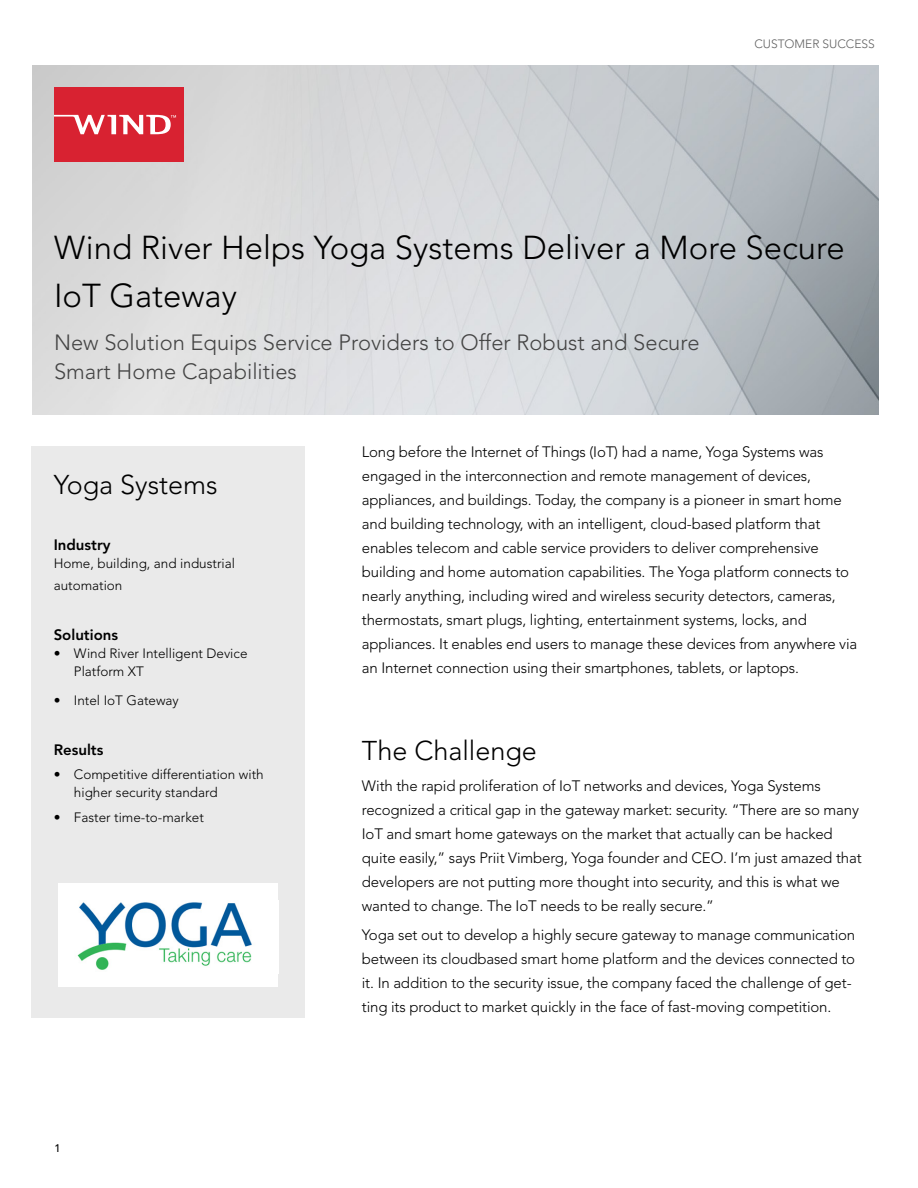
<style>
.page{position:relative;width:918px;height:1188px;background:#fff}
.page>*{position:absolute;margin:0;border:0;box-sizing:border-box;transform-origin:0 0}
.t1{font:300 32.85px/47.5px "Avenir LT Std";color:#000}
.t2{font:300 27px "Avenir LT Std";color:#000}
.t3{font:300 21.9px/29.2px "Avenir LT Std";color:#444}
.t4{font:300 15px/24px "Avenir LT Std";letter-spacing:-.01em;color:#000}
.t5{font:800 15px "Avenir LT Std";color:#000}
.t6{font:300 13.5px/18px "Avenir LT Std";color:#000}
.t7{font:300 12px "Avenir LT Std";color:#606060}
.t8{font:500 10.95px "Avenir LT Std";color:#000}
</style>
<div class="page">
<div style="left:31px;top:446px;width:274px;height:571px;background:#eaeaea"></div>
<img style="left:32px;top:66px;width:847px;height:349px">
<div style="left:54px;top:87px;width:129px;height:75px;background:#d82231"></div>
<svg style="left:54px;top:115px;width:122px;height:19px"></svg>
<div style="left:58px;top:883px;width:220px;height:104px;background:#fff"></div>
<img style="left:77px;top:902px;width:175px;height:68px">
<p class="t7" style="left:754px;top:37px;width:122px">CUSTOMER SUCCESS</p>
<h1 class="t1" style="left:54px;top:224px;width:792px">Wind River Helps Yoga Systems Deliver a More Secure<br>IoT Gateway</h1>
<h3 class="t3" style="left:54px;top:328px;width:647px">New Solution Equips Service Providers to Offer Robust and Secure<br>Smart Home Capabilities</h3>
<h2 class="t2" style="left:54px;top:468px;width:166px">Yoga Systems</h2>
<p class="t5" style="left:54px;top:536px;width:58px">Industry</p>
<p class="t6" style="left:54px;top:552px;width:183px;line-height:22.5px">Home, building, and industrial automation</p>
<p class="t5" style="left:54px;top:626px;width:66px">Solutions</p>
<p class="t6" style="left:74px;top:644px;width:175px;text-indent:-20px">• Wind River Intelligent Device<br>Platform XT</p>
<p class="t6" style="left:54px;top:691px;width:127px">• Intel IoT Gateway</p>
<p class="t5" style="left:54px;top:740px;width:51px">Results</p>
<p class="t6" style="left:74px;top:766px;width:191px;text-indent:-20px">• Competitive differentiation with higher security standard</p>
<p class="t6" style="left:54px;top:808px;width:152px">• Faster time-to-market</p>
<p class="t8" style="left:55px;top:1142px;width:8px">1</p>
<p class="t4" style="left:362px;top:440px;width:497px">Long before the Internet of Things (IoT) had a name, Yoga Systems was engaged in the interconnection and remote management of devices, appliances, and buildings. Today, the company is a pioneer in smart home and building technology, with an intelligent, cloud-based platform that enables telecom and cable service providers to deliver comprehensive building and home automation capabilities. The Yoga platform connects to nearly anything, including wired and wireless security detectors, cameras, thermostats, smart plugs, lighting, entertainment systems, locks, and appliances. It enables end users to manage these devices from anywhere via an Internet connection using their smartphones, tablets, or laptops.</p>
<h2 class="t2" style="left:362px;top:735px;width:177px">The Challenge</h2>
<p class="t4" style="left:362px;top:773px;width:501px">With the rapid proliferation of IoT networks and devices, Yoga Systems recognized a critical gap in the gateway market: security. “There are so many IoT and smart home gateways on the market that actually can be hacked quite easily,” says Priit Vimberg, Yoga founder and CEO. I’m just amazed that developers are not putting more thought into security, and this is what we wanted to change. The IoT needs to be really secure.”</p>
<p class="t4" style="left:362px;top:923px;width:495px">Yoga set out to develop a highly secure gateway to manage communication between its cloudbased smart home platform and the devices connected to it. In addition to the security issue, the company faced the challenge of get&shy;ting its product to market quickly in the face of fast-moving competition.</p>
</div>
